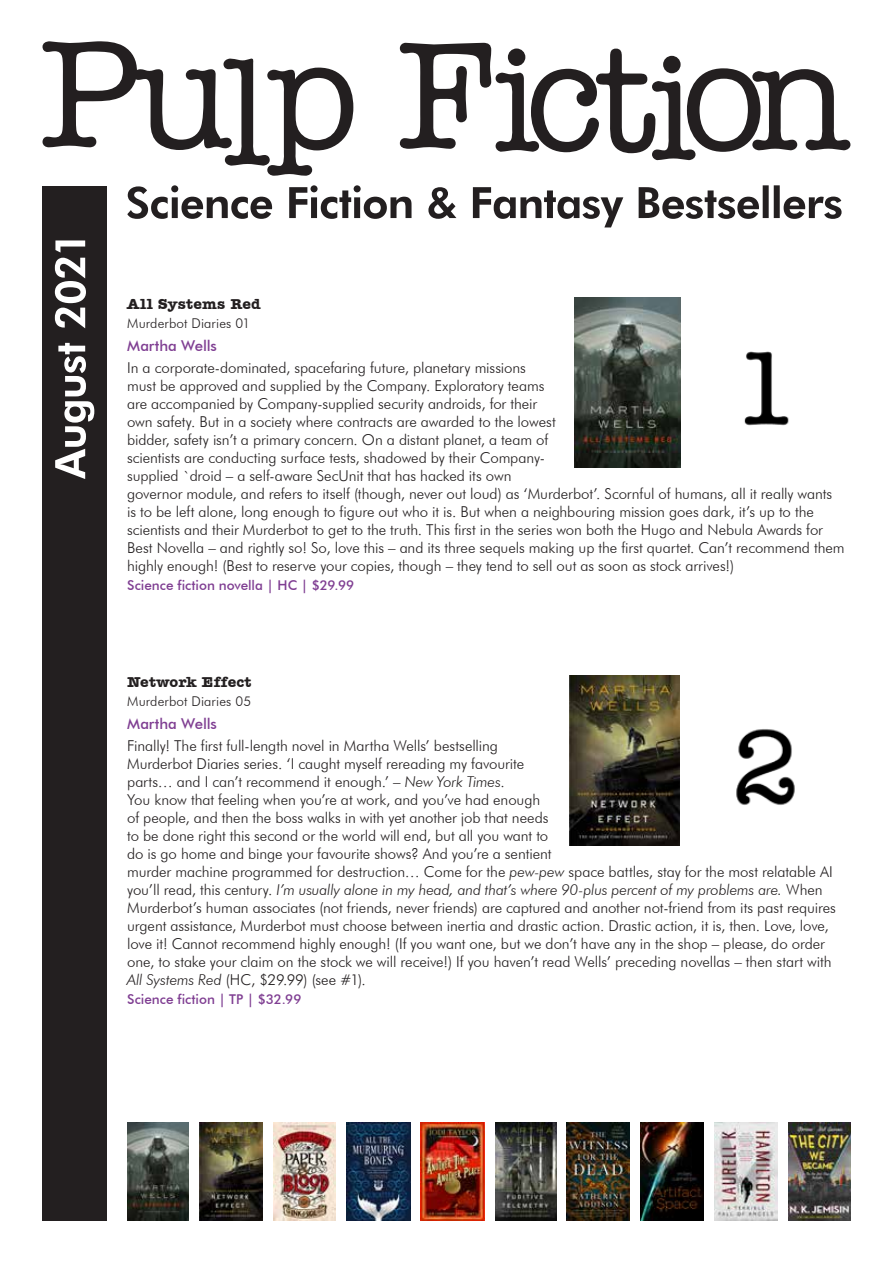
<style>
.page{position:relative;width:893px;height:1263px;background:#fff}
.page>*{position:absolute;margin:0;border:0;box-sizing:border-box;transform-origin:0 0}
.t1{font:300 15px/18px "Futura BT";letter-spacing:-.005em;color:#231f20}
.t2{font:700 15px "Amer Typewriter IT Cby BT";letter-spacing:.015em;color:#231f20}
.t3{font:500 15px "Futura BT";letter-spacing:-.005em;color:#7f3e92}
.t4{font:500 13.5px "Futura BT";color:#7f3e92}
.t5{font:300 13.5px "Futura BT";letter-spacing:.01em;color:#231f20}
.s1{font-style:italic}
</style>
<div class="page">
<svg style="left:43px;top:41px;width:310px;height:135px"></svg>
<svg style="left:400px;top:43px;width:450px;height:117px"></svg>
<div style="left:43px;top:186px;width:64px;height:1034px;background:#231f20"></div>
<svg style="left:127px;top:185px;width:715px;height:42px"></svg>
<svg style="left:55px;top:240px;width:39px;height:239px"></svg>
<img style="left:569px;top:676px;width:226px;height:170px">
<img style="left:574px;top:298px;width:215px;height:170px">
<img style="left:199px;top:1123px;width:64px;height:97px">
<img style="left:128px;top:1123px;width:61px;height:97px">
<img style="left:273px;top:1123px;width:63px;height:97px">
<img style="left:346px;top:1123px;width:64px;height:97px">
<img style="left:421px;top:1123px;width:64px;height:97px">
<img style="left:495px;top:1123px;width:61px;height:97px">
<img style="left:567px;top:1123px;width:63px;height:97px">
<img style="left:714px;top:1123px;width:64px;height:97px">
<img style="left:788px;top:1123px;width:62px;height:97px">
<img style="left:640px;top:1123px;width:64px;height:97px">
<p class="t2" style="left:127px;top:294px;width:135px">All Systems Red</p>
<p class="t5" style="left:127px;top:315px;width:125px">Murderbot Diaries 01</p>
<p class="t3" style="left:127px;top:336px;width:91px">Martha Wells</p>
<p class="t1" style="left:127px;top:358px;width:719px">In a corporate-dominated, spacefaring future, planetary missions<br>must be approved and supplied by the Company. Exploratory teams<br>are accompanied by Company-supplied security androids, for their<br>own safety. But in a society where contracts are awarded to the lowest<br>bidder, safety isn’t a primary concern. On a distant planet, a team of<br>scientists are conducting surface tests, shadowed by their Company-<br>supplied `droid – a self-aware SecUnit that has hacked its own<br>governor module, and refers to itself (though, never out loud) as ‘Murderbot’. Scornful of humans, all it really wants is to be left alone, long enough to figure out who it is. But when a neighbouring mission goes dark, it’s up to the scientists and their Murderbot to get to the truth. This first in the series won both the Hugo and Nebula Awards for Best Novella – and rightly so! So, love this – and its three sequels making up the first quartet. Can’t recommend them highly enough! (Best to reserve your copies, though – they tend to sell out as soon as stock arrives!)</p>
<p class="t4" style="left:127px;top:577px;width:229px">Science fiction novella | HC | $29.99</p>
<p class="t2" style="left:127px;top:672px;width:126px">Network Effect</p>
<p class="t5" style="left:127px;top:693px;width:125px">Murderbot Diaries 05</p>
<p class="t3" style="left:127px;top:714px;width:91px">Martha Wells</p>
<p class="t1" style="left:127px;top:736px;width:710px">Finally! The first full-length novel in Martha Wells’ bestselling<br>Murderbot Diaries series. ‘I caught myself rereading my favourite<br>parts… and I can’t recommend it enough.’ – <span class="s1">New York Times</span>.<br>You know that feeling when you’re at work, and you’ve had enough<br>of people, and then the boss walks in with yet another job that needs<br>to be done right this second or the world will end, but all you want to<br>do is go home and binge your favourite shows? And you’re a sentient<br>murder machine programmed for destruction… Come for the <span class="s1">pew-pew</span> space battles, stay for the most relatable AI you’ll read, this century. <span class="s1">I’m usually alone in my head, and that’s where 90-plus percent of my problems are.</span> When Murderbot’s human associates (not friends, never friends) are captured and another not-friend from its past requires urgent assistance, Murderbot must choose between inertia and drastic action. Drastic action, it is, then. Love, love, love it! Cannot recommend highly enough! (If you want one, but we don’t have any in the shop – please, do order one, to stake your claim on the stock we will receive!) If you haven’t read Wells’ preceding novellas – then start with <span class="s1">All Systems Red</span> (HC, $29.99) (see #1).</p>
<p class="t4" style="left:127px;top:991px;width:176px">Science fiction | TP | $32.99</p>
</div>
